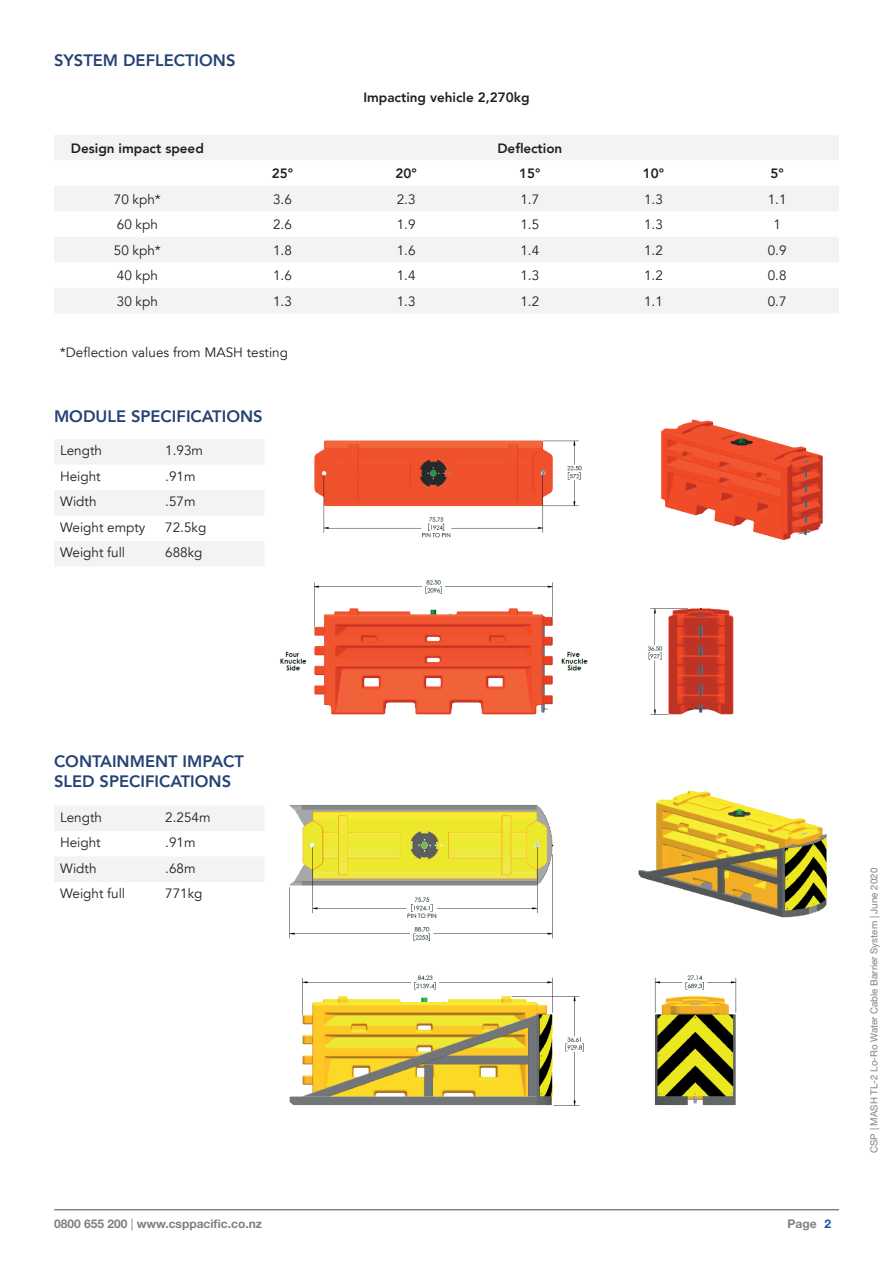
<style>
.page{position:relative;width:893px;height:1263px;background:#fff}
.page>*{position:absolute;margin:0;border:0;box-sizing:border-box;transform-origin:0 0}
.t1{font:800 16.5px/19.8px "Avenir LT";color:#254274}
.t2{font:13.5px "Avenir LT";color:#231f20}
.t3{font:800 13.5px "Avenir LT";color:#231f20}
.t4{font:700 12px "Helvetica Neue LT Std";color:#7e8083}
.t5{font:9.75px "Helvetica Neue LT Std";color:#7e8083}
.s1{font-weight:400}
.s2{color:#1055a6}
</style>
<div class="page">
<hr style="left:54px;top:1209px;width:785px;height:1px;background:#7e8083">
<svg style="left:54px;top:439px;width:210px;height:127px"></svg>
<svg style="left:54px;top:806px;width:210px;height:76px"></svg>
<svg style="left:54px;top:135px;width:785px;height:178px;fill:#f2f3f4"></svg>
<img style="left:280px;top:419px;width:543px;height:296px">
<img style="left:289px;top:790px;width:538px;height:316px">
<p class="t1" style="left:54px;top:51px;width:183px">SYSTEM DEFLECTIONS</p>
<p class="t3" style="left:363px;top:89px;width:168px">Impacting vehicle 2,270kg</p>
<p class="t3" style="left:71px;top:140px;width:135px">Design impact speed</p>
<p class="t3" style="left:497px;top:140px;width:67px">Deflection</p>
<p class="t3" style="left:272px;top:165px;width:23px">25°</p>
<p class="t3" style="left:395px;top:165px;width:23px">20°</p>
<p class="t3" style="left:519px;top:165px;width:23px">15°</p>
<p class="t3" style="left:643px;top:165px;width:23px">10°</p>
<p class="t3" style="left:770px;top:165px;width:15px">5°</p>
<p class="t2" style="left:114px;top:191px;width:49px">70 kph*</p>
<p class="t2" style="left:273px;top:191px;width:20px">3.6</p>
<p class="t2" style="left:397px;top:191px;width:20px">2.3</p>
<p class="t2" style="left:520px;top:191px;width:20px">1.7</p>
<p class="t2" style="left:644px;top:191px;width:20px">1.3</p>
<p class="t2" style="left:768px;top:191px;width:20px">1.1</p>
<p class="t2" style="left:117px;top:217px;width:43px">60 kph</p>
<p class="t2" style="left:273px;top:217px;width:20px">2.6</p>
<p class="t2" style="left:397px;top:217px;width:20px">1.9</p>
<p class="t2" style="left:520px;top:217px;width:20px">1.5</p>
<p class="t2" style="left:644px;top:217px;width:20px">1.3</p>
<p class="t2" style="left:773px;top:217px;width:9px">1</p>
<p class="t2" style="left:114px;top:242px;width:49px">50 kph*</p>
<p class="t2" style="left:273px;top:242px;width:20px">1.8</p>
<p class="t2" style="left:397px;top:242px;width:20px">1.6</p>
<p class="t2" style="left:520px;top:242px;width:20px">1.4</p>
<p class="t2" style="left:644px;top:242px;width:20px">1.2</p>
<p class="t2" style="left:768px;top:242px;width:20px">0.9</p>
<p class="t2" style="left:117px;top:268px;width:43px">40 kph</p>
<p class="t2" style="left:273px;top:268px;width:20px">1.6</p>
<p class="t2" style="left:397px;top:268px;width:20px">1.4</p>
<p class="t2" style="left:520px;top:268px;width:20px">1.3</p>
<p class="t2" style="left:644px;top:268px;width:20px">1.2</p>
<p class="t2" style="left:768px;top:268px;width:20px">0.8</p>
<p class="t2" style="left:117px;top:293px;width:43px">30 kph</p>
<p class="t2" style="left:273px;top:293px;width:20px">1.3</p>
<p class="t2" style="left:397px;top:293px;width:20px">1.3</p>
<p class="t2" style="left:520px;top:293px;width:20px">1.2</p>
<p class="t2" style="left:644px;top:293px;width:20px">1.1</p>
<p class="t2" style="left:768px;top:293px;width:20px">0.7</p>
<p class="t2" style="left:60px;top:344px;width:230px">*Deflection values from MASH testing</p>
<p class="t1" style="left:54px;top:406px;width:210px">MODULE SPECIFICATIONS</p>
<p class="t2" style="left:60px;top:443px;width:43px">Length</p>
<p class="t2" style="left:165px;top:443px;width:39px">1.93m</p>
<p class="t2" style="left:60px;top:468px;width:42px">Height</p>
<p class="t2" style="left:165px;top:468px;width:32px">.91m</p>
<p class="t2" style="left:60px;top:494px;width:38px">Width</p>
<p class="t2" style="left:165px;top:494px;width:32px">.57m</p>
<p class="t2" style="left:60px;top:519px;width:87px">Weight empty</p>
<p class="t2" style="left:165px;top:519px;width:43px">72.5kg</p>
<p class="t2" style="left:60px;top:545px;width:67px">Weight full</p>
<p class="t2" style="left:165px;top:545px;width:39px">688kg</p>
<p class="t1" style="left:54px;top:751px;width:192px">CONTAINMENT IMPACT<br>SLED SPECIFICATIONS</p>
<p class="t2" style="left:60px;top:809px;width:43px">Length</p>
<p class="t2" style="left:165px;top:809px;width:47px">2.254m</p>
<p class="t2" style="left:60px;top:835px;width:42px">Height</p>
<p class="t2" style="left:165px;top:835px;width:32px">.91m</p>
<p class="t2" style="left:60px;top:860px;width:38px">Width</p>
<p class="t2" style="left:165px;top:860px;width:32px">.68m</p>
<p class="t2" style="left:60px;top:886px;width:67px">Weight full</p>
<p class="t2" style="left:165px;top:886px;width:39px">771kg</p>
<p class="t4" style="left:54px;top:1216px;width:210px">0800 655 200 <span class="s1">|</span> www.csppacific.co.nz</p>
<p class="t4" style="left:787px;top:1216px;width:45px">Page <span class="s2">2</span></p>
<p class="t5" style="left:868px;top:1153px;width:286px;rotate:-90deg">CSP | MASH TL-2 Lo-Ro Water Cable Barrier System | June 2020</p>
</div>
